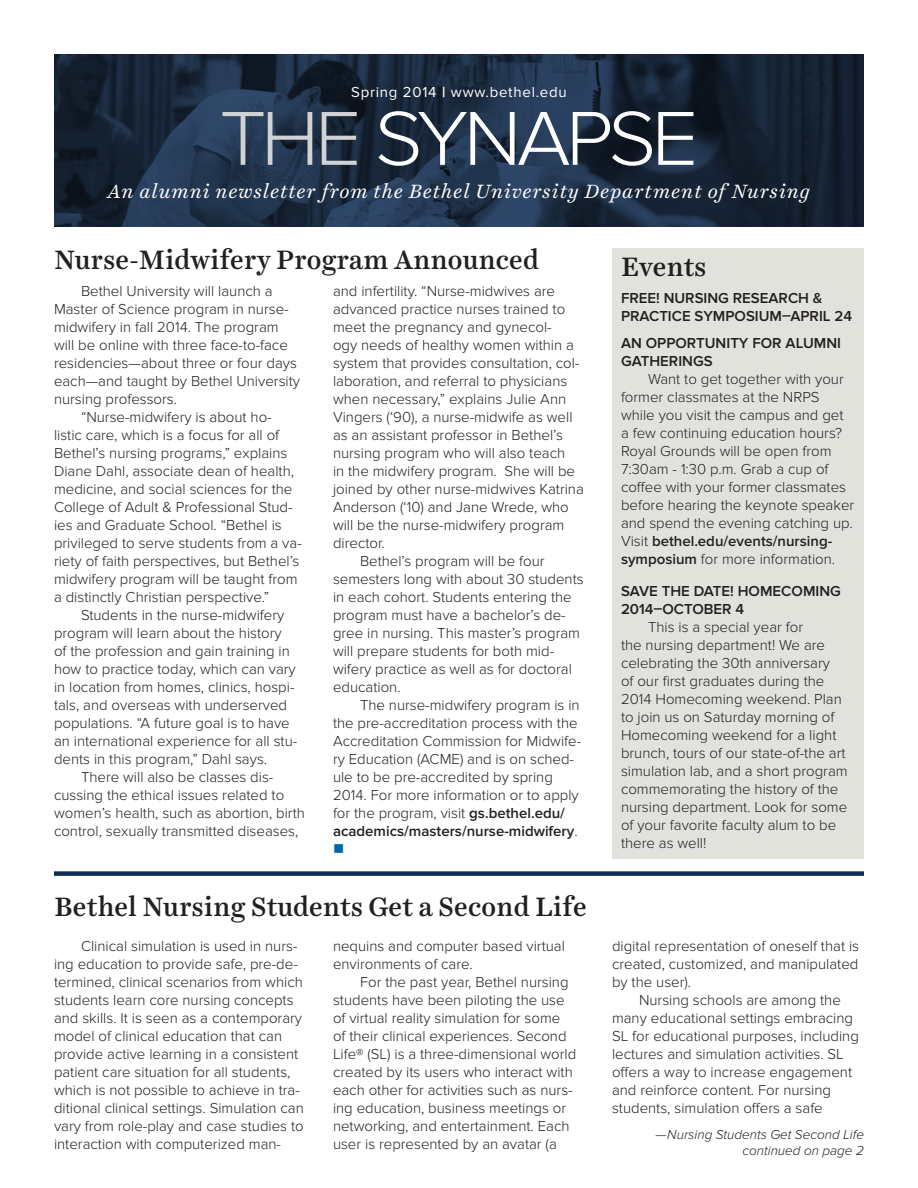
<style>
.page{position:relative;width:918px;height:1188px;background:#fff}
.page>*{position:absolute;margin:0;border:0;box-sizing:border-box;transform-origin:0 0}
.t1{font:300 79.2px "Proxima Nova";letter-spacing:-.055em;color:#fff;scale:1.05 1}
.t2{font:500 27px "Harriet Text";color:#231f20}
.t3{font:italic 19.5px "Harriet Text";letter-spacing:.05em;color:#fff}
.t4{font:300 15px/18px "Proxima Nova";color:#231f20}
.t5{font:600 15px/18px "Proxima Nova";color:#231f20}
.t6{font:15px "Proxima Nova";letter-spacing:.05em;color:#fff}
.t7{font:italic 300 13.5px "Proxima Nova A";color:#231f20}
.s1{font-weight:700}
.s2{color:#d1d2d4}
.s3{font-weight:600}
.s4{color:#0068a9}
</style>
<div class="page">
<svg style="left:54px;top:54px;width:810px;height:173px;background:#1b2a3f"></svg>
<div style="left:612px;top:248px;width:252px;height:611px;background:#e2e2dd"></div>
<div style="left:54px;top:871px;width:810px;height:5px;background:#0e2c52"></div>
<p class="t6" style="left:351px;top:84px;width:217px">Spring 2014 <span class="s1">|</span> www.bethel.edu</p>
<p class="t1" style="left:220px;top:93px;width:457px"><span class="s2">THE</span> SYNAPSE</p>
<p class="t3" style="left:108px;top:178px;width:704px">An alumni newsletter from the Bethel University Department of Nursing</p>
<p class="t2" style="left:54px;top:241px;width:487px">Nurse-Midwifery Program Announced</p>
<p class="t4" style="left:333px;top:282px;width:252px">and infertility. “Nurse-midwives are advanced practice nurses trained to meet the pregnancy and gynecol-<br>ogy needs of healthy women within a system that provides consultation, col&shy;laboration, and referral to physicians when necessary,” explains Julie Ann Vingers (‘90), a nurse-midwife as well as an assistant professor in Bethel’s nursing program who will also teach<br>in the midwifery program. She will be joined by other nurse-midwives Katrina Anderson (‘10) and Jane Wrede, who will be the nurse-midwifery program director.</p>
<p class="t4" style="left:333px;top:552px;width:252px;text-indent:27px">Bethel’s program will be four semesters long with about 30 students in each cohort. Students entering the program must have a bachelor’s de&shy;gree in nursing. This master’s program will prepare students for both mid&shy;wifery practice as well as for doctoral education.</p>
<p class="t4" style="left:333px;top:696px;width:250px;text-indent:27px">The nurse-midwifery program is in the pre-accreditation process with the Accreditation Commission for Midwife&shy;ry Education (ACME) and is on sched&shy;ule to be pre-accredited by spring 2014. For more information or to apply for the program, visit <span class="s3">gs.bethel.edu/ academics/masters/nurse-midwifery</span>. <span class="s4">■</span></p>
<p class="t4" style="left:54px;top:282px;width:248px;text-indent:27px">Bethel University will launch a Master of Science program in nurse&shy;midwifery in fall 2014. The program will be online with three face-to-face residencies—about three or four days each—and taught by Bethel University nursing professors.</p>
<p class="t4" style="left:54px;top:408px;width:249px;text-indent:27px">“Nurse-midwifery is about ho&shy;listic care, which is a focus for all of Bethel’s nursing programs,” explains Diane Dahl, associate dean of health, medicine, and social sciences for the College of Adult &amp; Professional Stud&shy;ies and Graduate School. “Bethel is privileged to serve students from a va&shy;riety of faith perspectives, but Bethel’s midwifery program will be taught from a distinctly Christian perspective.”</p>
<p class="t4" style="left:54px;top:606px;width:245px;text-indent:27px">Students in the nurse-midwifery program will learn about the history of the profession and gain training in how to practice today, which can vary in location from homes, clinics, hospi&shy;tals, and overseas with underserved populations. “A future goal is to have an international experience for all stu&shy;dents in this program,” Dahl says.</p>
<p class="t4" style="left:54px;top:768px;width:252px;text-indent:27px">There will also be classes dis&shy;cussing the ethical issues related to women’s health, such as abortion, birth control, sexually transmitted diseases,</p>
<p class="t2" style="left:54px;top:888px;width:534px">Bethel Nursing Students Get a Second Life</p>
<p class="t4" style="left:333px;top:937px;width:233px">nequins and computer based virtual environments of care.</p>
<p class="t4" style="left:333px;top:973px;width:245px;text-indent:27px">For the past year, Bethel nursing students have been piloting the use of virtual reality simulation for some of their clinical experiences. Second Life® (SL) is a three-dimensional world created by its users who interact with each other for activities such as nurs&shy;ing education, business meetings or networking, and entertainment. Each user is represented by an avatar (a</p>
<p class="t4" style="left:54px;top:937px;width:251px;text-indent:27px">Clinical simulation is used in nurs&shy;ing education to provide safe, pre-de&shy;termined, clinical scenarios from which students learn core nursing concepts and skills. It is seen as a contemporary model of clinical education that can provide active learning in a consistent patient care situation for all students, which is not possible to achieve in tra&shy;ditional clinical settings. Simulation can vary from role-play and case studies to interaction with computerized man-</p>
<p class="t2" style="left:621px;top:248px;width:87px">Events</p>
<p class="t5" style="left:621px;top:290px;width:203px">FREE! NURSING RESEARCH &amp;</p>
<p class="t5" style="left:621px;top:308px;width:233px">PRACTICE SYMPOSIUM–APRIL 24</p>
<p class="t5" style="left:621px;top:335px;width:222px">AN OPPORTUNITY FOR ALUMNI<br>GATHERINGS</p>
<p class="t4" style="left:621px;top:370px;width:235px;text-indent:27px">Want to get together with your former classmates at the NRPS while you visit the campus and get a few continuing education hours?<br>Royal Grounds will be open from<br>7:30am - 1:30 p.m. Grab a cup of coffee with your former classmates before hearing the keynote speaker and spend the evening catching up.<br>Visit <span class="s3">bethel.edu/events/nursing&shy;symposium</span> for more information.</p>
<p class="t5" style="left:621px;top:582px;width:221px">SAVE THE DATE! HOMECOMING<br>2014–OCTOBER 4</p>
<p class="t4" style="left:621px;top:618px;width:228px;text-indent:27px">This is a special year for<br>the nursing department! We are celebrating the 30th anniversary<br>of our first graduates during the<br>2014 Homecoming weekend. Plan to join us on Saturday morning of<br>Homecoming weekend for a light brunch, tours of our state-of-the art simulation lab, and a short program commemorating the history of the nursing department. Look for some of your favorite faculty alum to be there as well!</p>
<p class="t4" style="left:612px;top:937px;width:249px;text-align:justify">digital representation of oneself that is created, customized, and manipulated by the user).</p>
<p class="t4" style="left:612px;top:991px;width:248px;text-indent:27px">Nursing schools are among the many educational settings embracing SL for educational purposes, including lectures and simulation activities. SL offers a way to increase engagement and reinforce content. For nursing students, simulation offers a safe</p>
<p class="t7" style="left:655px;top:1127px;width:210px">—Nursing Students Get Second Life</p>
<p class="t7" style="left:742px;top:1143px;width:123px">continued on page 2</p>
</div>
